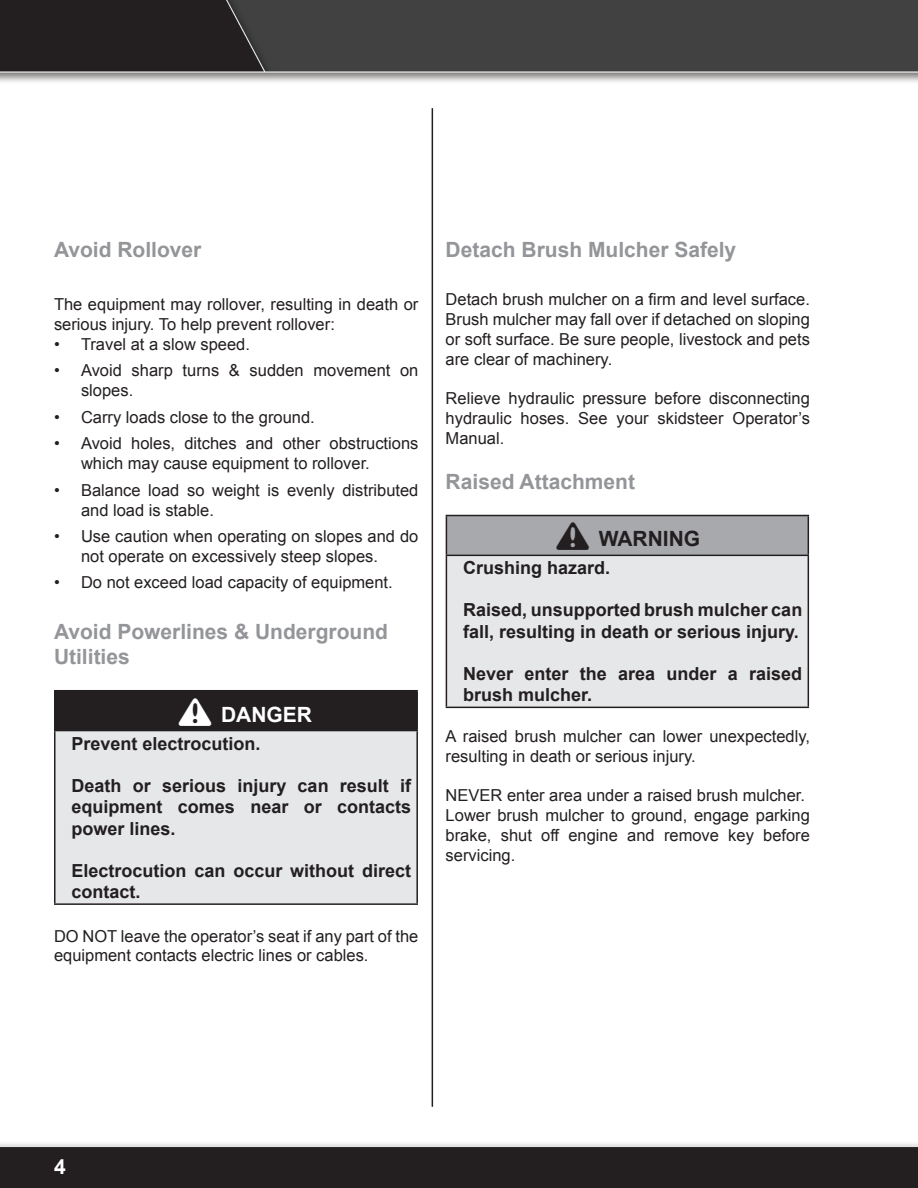
<style>
.page{position:relative;width:918px;height:1188px;background:#fff}
.page>*{position:absolute;margin:0;border:0;box-sizing:border-box;transform-origin:0 0}
.Secondary_Heading{font:700 21px/25.5px "Arial";color:#939598}
.Regular_Text{font:700 21px "Arial";color:#939598}
.Warnings{font:700 21px "Arial";color:#fff}
.Warnings-2{font:700 21px "Arial";color:#231f20}
.Warning_Text{font:700 18px/21.6px "Arial";color:#231f20}
.Normal_Text{font:16.5px/19.8px "Arial";color:#231f20}
.Regular_Text-2{font:16.5px/19.8px "Arial";color:#231f20}
.s1{font-family:"Warning Box";font-weight:400;color:#231f20}
.s2{font-family:"Warning Box";font-weight:400;font-size:30px}
</style>
<div class="page">
<img style="left:0;top:0;width:918px;height:1188px">
<div style="left:55px;top:691px;width:362px;height:40px;background:#231f20"></div>
<div style="left:55px;top:731px;width:362px;height:173px;background:#e6e7e9"></div>
<hr style="left:54px;top:690px;width:364px;height:1px;background:#231f20">
<hr style="left:54px;top:691px;width:2px;height:39px;background:#231f20">
<hr style="left:416px;top:691px;width:2px;height:39px;background:#231f20">
<hr style="left:54px;top:730px;width:364px;height:1px;background:#231f20">
<hr style="left:54px;top:731px;width:2px;height:172px;background:#231f20">
<hr style="left:416px;top:731px;width:2px;height:172px;background:#231f20">
<hr style="left:54px;top:903px;width:364px;height:2px;background:#231f20">
<div style="left:446px;top:516px;width:362px;height:39px;background:#a8a9ad"></div>
<div style="left:446px;top:555px;width:362px;height:152px;background:#e6e7e9"></div>
<hr style="left:446px;top:515px;width:363px;height:1px;background:#231f20">
<hr style="left:446px;top:516px;width:1px;height:39px;background:#231f20">
<hr style="left:808px;top:516px;width:1px;height:39px;background:#231f20">
<hr style="left:446px;top:555px;width:363px;height:1px;background:#231f20">
<hr style="left:446px;top:556px;width:1px;height:151px;background:#231f20">
<hr style="left:808px;top:556px;width:1px;height:151px;background:#231f20">
<hr style="left:446px;top:707px;width:363px;height:1px;background:#231f20">
<hr style="left:432px;top:108px;width:1px;height:999px;background:#231f20">
<p class="Secondary_Heading" style="left:54px;top:238px;width:149px">Avoid Rollover</p>
<p class="Regular_Text-2" style="left:54px;top:295px;width:366px">The equipment may rollover, resulting in death or serious injury. To help prevent rollover:</p>
<p class="Normal_Text" style="left:54px;top:334px;width:198px">• Travel at a slow speed.</p>
<p class="Normal_Text" style="left:81px;top:361px;width:339px;text-indent:-27px">• Avoid sharp turns &amp; sudden movement on slopes.</p>
<p class="Normal_Text" style="left:54px;top:407px;width:262px">• Carry loads close to the ground.</p>
<p class="Normal_Text" style="left:81px;top:434px;width:339px;text-indent:-27px">• Avoid holes, ditches and other obstructions which may cause equipment to rollover.</p>
<p class="Normal_Text" style="left:81px;top:480px;width:339px;text-indent:-27px">• Balance load so weight is evenly distributed and load is stable.</p>
<p class="Normal_Text" style="left:81px;top:527px;width:339px;text-indent:-27px">• Use caution when operating on slopes and do not operate on excessively steep slopes.</p>
<p class="Normal_Text" style="left:54px;top:573px;width:340px">• Do not exceed load capacity of equipment.</p>
<p class="Secondary_Heading" style="left:54px;top:619px;width:336px">Avoid Powerlines &amp; Underground<br>Utilities</p>
<p class="Warnings" style="left:160px;top:700px;width:154px"><span class="s1">^</span><span class="s2">^</span> DANGER</p>
<p class="Warning_Text" style="left:72px;top:733px;width:188px">Prevent electrocution.</p>
<p class="Warning_Text" style="left:72px;top:775px;width:341px;text-align:justify">Death or serious injury can result if equipment comes near or contacts power lines.</p>
<p class="Warning_Text" style="left:72px;top:860px;width:341px">Electrocution can occur without direct contact.</p>
<p class="Regular_Text-2" style="left:54px;top:926px;width:366px">DO NOT leave the operator’s seat if any part of the equipment contacts electric lines or cables.</p>
<p class="Secondary_Heading" style="left:446px;top:238px;width:292px">Detach Brush Mulcher Safely</p>
<p class="Normal_Text" style="left:446px;top:290px;width:366px;text-align:justify">Detach brush mulcher on a firm and level surface.<br>Brush mulcher may fall over if detached on sloping or soft surface. Be sure people, livestock and pets are clear of machinery.</p>
<p class="Normal_Text" style="left:446px;top:389px;width:366px;text-align:justify">Relieve hydraulic pressure before disconnecting hydraulic hoses. See your skidsteer Operator’s Manual.</p>
<p class="Regular_Text" style="left:446px;top:468px;width:191px">Raised Attachment</p>
<p class="Warnings-2" style="left:560px;top:525px;width:141px"><span class="s2">^</span> WARNING</p>
<p class="Warning_Text" style="left:463px;top:558px;width:146px">Crushing hazard.</p>
<p class="Warning_Text" style="left:463px;top:600px;width:341px">Raised, unsupported brush mulcher can fall, resulting in death or serious injury.</p>
<p class="Warning_Text" style="left:463px;top:663px;width:341px">Never enter the area under a raised brush mulcher.</p>
<p class="Regular_Text-2" style="left:446px;top:726px;width:366px">A raised brush mulcher can lower unexpectedly, resulting in death or serious injury.</p>
<p class="Regular_Text-2" style="left:446px;top:786px;width:361px">NEVER enter area under a raised brush mulcher.</p>
<p class="Regular_Text-2" style="left:446px;top:805px;width:366px;text-align:justify">Lower brush mulcher to ground, engage parking brake, shut off engine and remove key before servicing.</p>
<p class="Warnings" style="left:54px;top:1152px;width:13px">4</p>
</div>
